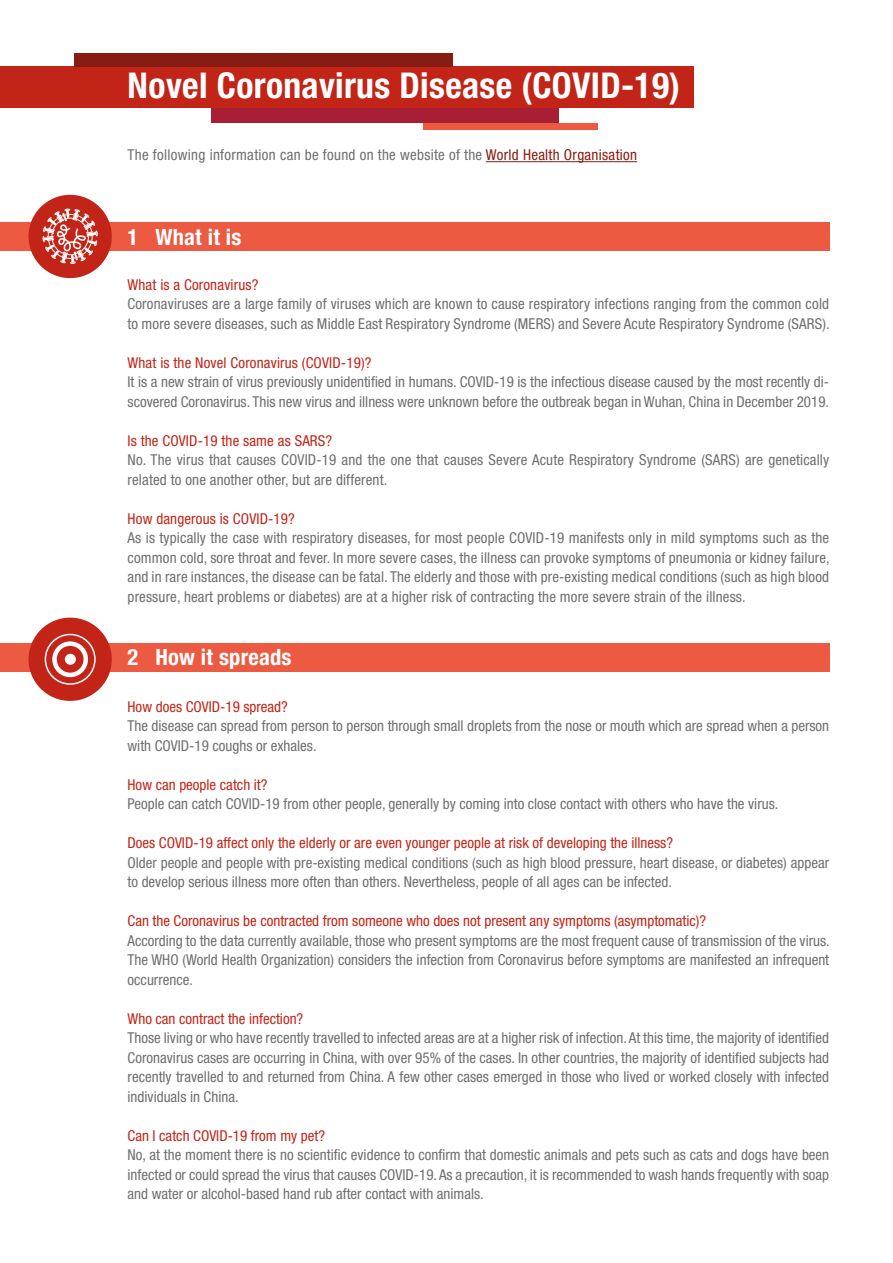
<style>
.page{position:relative;width:893px;height:1263px;background:#fff}
.page>*{position:absolute;margin:0;border:0;box-sizing:border-box;transform-origin:0 0}
.t1{font:700 condensed 35.55px "Helvetica Neue LT Std";letter-spacing:.01em;color:#fff}
.t2{font:700 condensed 22.5px "Helvetica Neue LT Std";letter-spacing:.01em;color:#fff}
.t3{font:condensed 15px/19.5px "Helvetica Neue LT Std";color:#706f6f}
.t4{font:condensed 15px "Helvetica Neue LT Std";color:#c22518}
.t5{font:condensed 15px "Helvetica Neue LT Std";letter-spacing:.02em;color:#706f6f}
.s1{color:#871d12}
</style>
<div class="page">
<div style="left:0;top:222px;width:829px;height:28px;background:#eb5a41"></div>
<div style="left:0;top:67px;width:694px;height:41px;background:#c22518"></div>
<div style="left:74px;top:53px;width:379px;height:14px;background:#871d12"></div>
<div style="left:424px;top:123px;width:174px;height:6px;background:#eb5a41"></div>
<div style="left:211px;top:108px;width:348px;height:15px;background:#a81e35"></div>
<div style="left:29px;top:195px;width:83px;height:83px;background:#c22518;border-radius:50%"></div>
<svg style="left:42px;top:209px;width:56px;height:55px"></svg>
<div style="left:0;top:643px;width:829px;height:29px;background:#eb5a41"></div>
<div style="left:29px;top:618px;width:83px;height:83px;background:#c22518;border-radius:50%"></div>
<div style="left:65px;top:654px;width:11px;height:11px;background:#fff;border-radius:50%"></div>
<div style="left:52px;top:641px;width:36px;height:36px;border:4px solid #fff;border-radius:50%"></div>
<div style="left:45px;top:634px;width:51px;height:51px;border:2px solid #fff;border-radius:50%"></div>
<hr style="left:486px;top:161px;width:151px;height:1px;background:#871d12">
<h1 class="t1" style="left:128px;top:64px;width:554px">Novel Coronavirus Disease (COVID-19)</h1>
<p class="t5" style="left:128px;top:146px;width:511px">The following information can be found on the website of the <span class="s1">World Health Organisation</span></p>
<h2 class="t2" style="left:128px;top:223px;width:116px">1 What it is</h2>
<p class="t4" style="left:128px;top:276px;width:132px">What is a Coronavirus?</p>
<p class="t3" style="left:128px;top:294px;width:704px">Coronaviruses are a large family of viruses which are known to cause respiratory infections ranging from the common cold to more severe diseases, such as Middle East Respiratory Syndrome (MERS) and Severe Acute Respiratory Syndrome (SARS).</p>
<p class="t4" style="left:128px;top:354px;width:245px">What is the Novel Coronavirus (COVID-19)?</p>
<p class="t3" style="left:128px;top:372px;width:703px">It is a new strain of virus previously unidentified in humans. COVID-19 is the infectious disease caused by the most recently di&shy;scovered Coronavirus. This new virus and illness were unknown before the outbreak began in Wuhan, China in December 2019.</p>
<p class="t4" style="left:128px;top:432px;width:206px">Is the COVID-19 the same as SARS?</p>
<p class="t3" style="left:128px;top:450px;width:703px">No. The virus that causes COVID-19 and the one that causes Severe Acute Respiratory Syndrome (SARS) are genetically related to one another other, but are different.</p>
<p class="t4" style="left:128px;top:510px;width:169px">How dangerous is COVID-19?</p>
<p class="t3" style="left:128px;top:528px;width:704px;text-align:justify">As is typically the case with respiratory diseases, for most people COVID-19 manifests only in mild symptoms such as the common cold, sore throat and fever. In more severe cases, the illness can provoke symptoms of pneumonia or kidney failure, and in rare instances, the disease can be fatal. The elderly and those with pre-existing medical conditions (such as high blood pressure, heart problems or diabetes) are at a higher risk of contracting the more severe strain of the illness.</p>
<h2 class="t2" style="left:128px;top:643px;width:166px">2 How it spreads</h2>
<p class="t4" style="left:128px;top:698px;width:162px">How does COVID-19 spread?</p>
<p class="t3" style="left:128px;top:716px;width:703px">The disease can spread from person to person through small droplets from the nose or mouth which are spread when a person with COVID-19 coughs or exhales.</p>
<p class="t4" style="left:128px;top:776px;width:141px">How can people catch it?</p>
<p class="t3" style="left:128px;top:794px;width:652px">People can catch COVID-19 from other people, generally by coming into close contact with others who have the virus.</p>
<p class="t4" style="left:128px;top:834px;width:547px">Does COVID-19 affect only the elderly or are even younger people at risk of developing the illness?</p>
<p class="t3" style="left:128px;top:852px;width:703px">Older people and people with pre-existing medical conditions (such as high blood pressure, heart disease, or diabetes) appear to develop serious illness more often than others. Nevertheless, people of all ages can be infected.</p>
<p class="t4" style="left:128px;top:912px;width:580px">Can the Coronavirus be contracted from someone who does not present any symptoms (asymptomatic)?</p>
<p class="t3" style="left:128px;top:930px;width:704px;text-align:justify">According to the data currently available, those who present symptoms are the most frequent cause of transmission of the virus.<br>The WHO (World Health Organization) considers the infection from Coronavirus before symptoms are manifested an infrequent occurrence.</p>
<p class="t4" style="left:128px;top:1010px;width:177px">Who can contract the infection?</p>
<p class="t3" style="left:128px;top:1028px;width:703px;text-align:justify">Those living or who have recently travelled to infected areas are at a higher risk of infection. At this time, the majority of identified Coronavirus cases are occurring in China, with over 95% of the cases. In other countries, the majority of identified subjects had recently travelled to and returned from China. A few other cases emerged in those who lived or worked closely with infected individuals in China.</p>
<p class="t4" style="left:128px;top:1127px;width:199px">Can I catch COVID-19 from my pet?</p>
<p class="t3" style="left:128px;top:1145px;width:703px;text-align:justify">No, at the moment there is no scientific evidence to confirm that domestic animals and pets such as cats and dogs have been infected or could spread the virus that causes COVID-19. As a precaution, it is recommended to wash hands frequently with soap and water or alcohol-based hand rub after contact with animals.</p>
</div>
